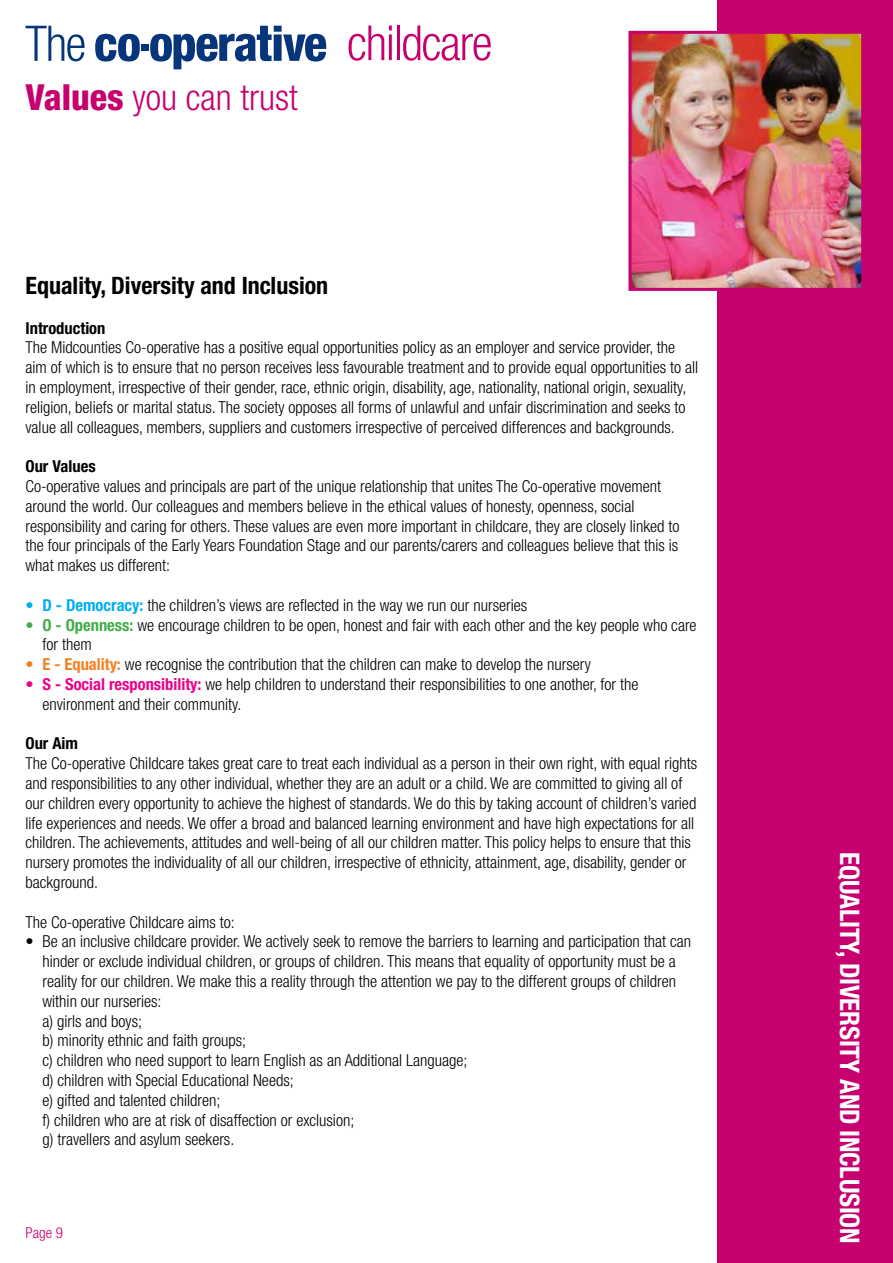
<style>
.page{position:relative;width:893px;height:1263px;background:#fff}
.page>*{position:absolute;margin:0;border:0;box-sizing:border-box;transform-origin:0 0}
.t1{font:300 condensed 36px "Helvetica Neue";color:#c6006f}
.t2{font:700 condensed 27px "Helvetica Neue";letter-spacing:-.01em;color:#fff}
.t3{font:700 condensed 24px "Helvetica Neue";color:#000}
.t4{font:300 condensed 16.5px/19.8px "Helvetica Neue";color:#000}
.t5{font:700 condensed 16.5px "Helvetica Neue";color:#000}
.t6{font:300 condensed 15px "Helvetica Neue";color:#c6006f}
.s1{font-weight:800}
.s2{font-weight:700;color:#00aeef}
.s3{font-weight:700;color:#41ad49}
.s4{font-weight:700;color:#f58020}
.s5{font-weight:700;color:#ec008c}
</style>
<div class="page">
<div style="left:718px;top:0;width:175px;height:1263px;background:#c6006f"></div>
<img style="left:632px;top:35px;width:228px;height:252px">
<div style="left:628px;top:31px;width:236px;height:260px;border:3px solid #c6006f"></div>
<svg style="left:349px;top:26px;width:43px;height:35px"></svg>
<hr style="left:397px;top:26px;width:2px;height:34px;background:#c6006f">
<svg style="left:403px;top:26px;width:88px;height:35px"></svg>
<svg style="left:26px;top:26px;width:59px;height:35px"></svg>
<svg style="left:95px;top:34px;width:45px;height:28px"></svg>
<div style="left:141px;top:44px;width:8px;height:7px;background:#06357a"></div>
<svg style="left:150px;top:26px;width:176px;height:43px"></svg>
<h1 class="t1" style="left:26px;top:76px;width:274px"><span class="s1">Values</span> you can trust</h1>
<h3 class="t3" style="left:26px;top:271px;width:304px">Equality, Diversity and Inclusion</h3>
<p class="t5" style="left:26px;top:318px;width:81px">Introduction</p>
<p class="t4" style="left:26px;top:337px;width:674px">The Midcounties Co-operative has a positive equal opportunities policy as an employer and service provider, the aim of which is to ensure that no person receives less favourable treatment and to provide equal opportunities to all in employment, irrespective of their gender, race, ethnic origin, disability, age, nationality, national origin, sexuality, religion, beliefs or marital status. The society opposes all forms of unlawful and unfair discrimination and seeks to value all colleagues, members, suppliers and customers irrespective of perceived differences and backgrounds.</p>
<p class="t5" style="left:26px;top:456px;width:72px">Our Values</p>
<p class="t4" style="left:26px;top:476px;width:655px">Co-operative values and principals are part of the unique relationship that unites The Co-operative movement around the world. Our colleagues and members believe in the ethical values of honesty, openness, social responsibility and caring for others. These values are even more important in childcare, they are closely linked to the four principals of the Early Years Foundation Stage and our parents/carers and colleagues believe that this is what makes us different:</p>
<p class="t4" style="left:26px;top:595px;width:503px"><span class="s2">• D - Democracy:</span> the children’s views are reflected in the way we run our nurseries</p>
<p class="t4" style="left:43px;top:615px;width:656px;text-indent:-17px"><span class="s3">• O - Openness:</span> we encourage children to be open, honest and fair with each other and the key people who care for them</p>
<p class="t4" style="left:26px;top:654px;width:567px"><span class="s4">• E - Equality:</span> we recognise the contribution that the children can make to develop the nursery</p>
<p class="t4" style="left:43px;top:674px;width:597px;text-indent:-17px"><span class="s5">• S - Social responsibility:</span> we help children to understand their responsibilities to one another, for the environment and their community.</p>
<p class="t5" style="left:26px;top:733px;width:54px">Our Aim</p>
<p class="t4" style="left:26px;top:753px;width:673px">The Co-operative Childcare takes great care to treat each individual as a person in their own right, with equal rights and responsibilities to any other individual, whether they are an adult or a child. We are committed to giving all of our children every opportunity to achieve the highest of standards. We do this by taking account of children’s varied life experiences and needs. We offer a broad and balanced learning environment and have high expectations for all children. The achievements, attitudes and well-being of all our children matter. This policy helps to ensure that this nursery promotes the individuality of all our children, irrespective of ethnicity, attainment, age, disability, gender or background.</p>
<p class="t4" style="left:26px;top:912px;width:211px">The Co-operative Childcare aims to:</p>
<p class="t4" style="left:43px;top:931px;width:650px;text-indent:-17px">• Be an inclusive childcare provider. We actively seek to remove the barriers to learning and participation that can hinder or exclude individual children, or groups of children. This means that equality of opportunity must be a reality for our children. We make this a reality through the attention we pay to the different groups of children within our nurseries:<br>a) girls and boys;<br>b) minority ethnic and faith groups;<br>c) children who need support to learn English as an Additional Language;<br>d) children with Special Educational Needs;<br>e) gifted and talented children;<br>f) children who are at risk of disaffection or exclusion;<br>g) travellers and asylum seekers.</p>
<p class="t6" style="left:26px;top:1224px;width:39px">Page 9</p>
<h2 class="t2" style="left:866px;top:852px;width:393px;rotate:90deg">EQUALITY, DIVERSITY AND INCLUSION</h2>
</div>
